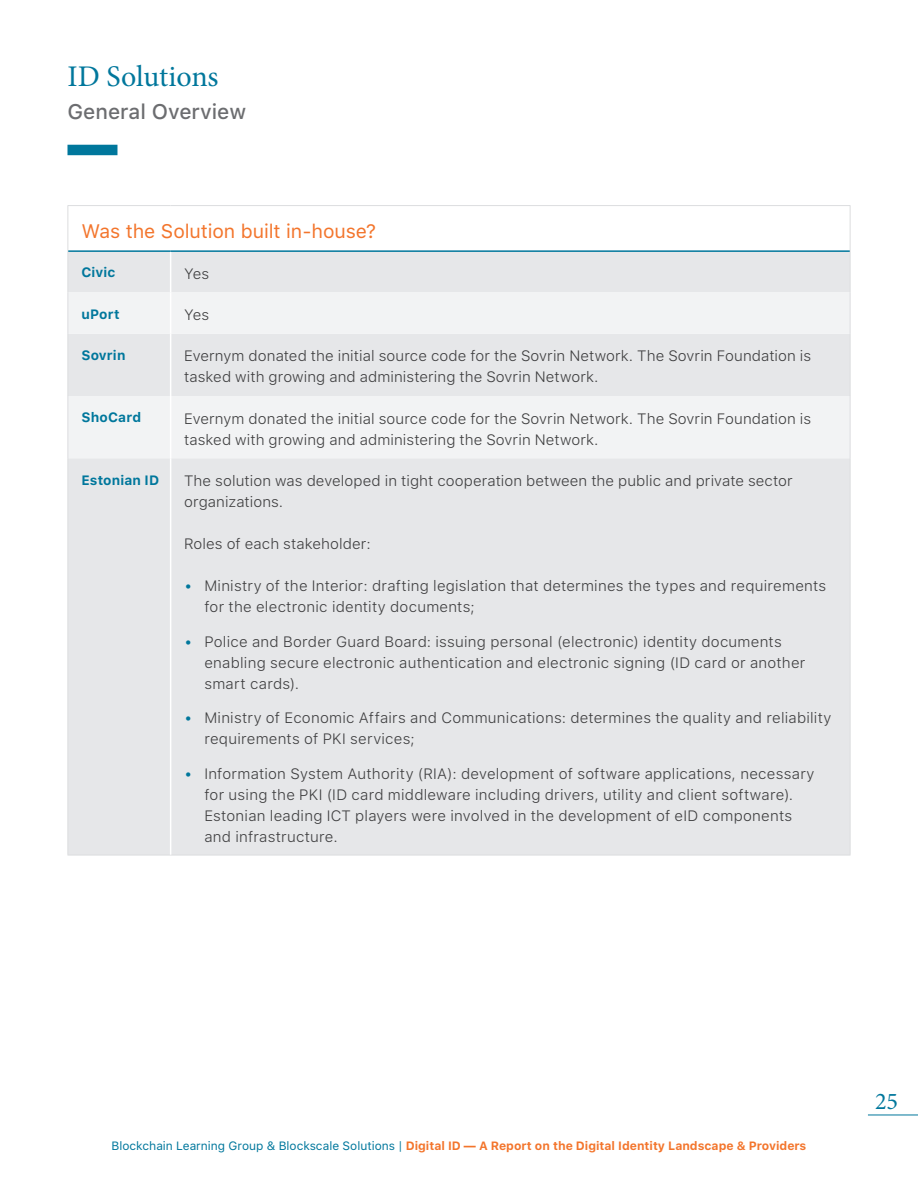
<style>
.page{position:relative;width:918px;height:1188px;background:#fff}
.page>*{position:absolute;margin:0;border:0;box-sizing:border-box;transform-origin:0 0}
.t1{font:30px "Minion Pro";letter-spacing:-.005em;color:#00779c}
.t2{font:24px "Minion Pro";color:#00779c}
.t3{font:500 21px "SF Pro Text";color:#6c6d70}
.t4{font:19.5px "SF Pro Text";letter-spacing:-.005em;color:#f3752c}
.t5{font:300 15px/21px "SF Pro Text";letter-spacing:.01em;color:#3e3e3f}
.t6{font:700 13.5px "SF Pro Text";letter-spacing:.015em;color:#00779c}
.t7{font:700 12px "SF Pro Text";color:#f3752c}
.s1{font-size:16.5px;color:#00779c}
.s2{font-weight:400;color:#00779c}
</style>
<div class="page">
<hr style="left:868px;top:1115px;width:50px;height:1px;background:#00779c">
<div style="left:69px;top:252px;width:781px;height:603px;background:#e6e7e9"></div>
<svg style="left:69px;top:292px;width:781px;height:166px;fill:#f2f3f4"></svg>
<hr style="left:68px;top:205px;width:103px;height:1px;background:#dcdddf">
<hr style="left:68px;top:206px;width:1px;height:45px;background:#dcdddf">
<hr style="left:171px;top:205px;width:679px;height:1px;background:#dcdddf">
<hr style="left:68px;top:251px;width:1px;height:41px;background:#dcdddf">
<hr style="left:68px;top:292px;width:1px;height:42px;background:#dcdddf">
<hr style="left:68px;top:334px;width:1px;height:62px;background:#dcdddf">
<hr style="left:68px;top:396px;width:1px;height:62px;background:#dcdddf">
<hr style="left:68px;top:458px;width:1px;height:397px;background:#dcdddf">
<hr style="left:68px;top:855px;width:103px;height:1px;background:#dcdddf">
<hr style="left:171px;top:855px;width:679px;height:1px;background:#dcdddf">
<hr style="left:850px;top:206px;width:1px;height:45px;background:#dcdddf">
<hr style="left:850px;top:251px;width:1px;height:41px;background:#dcdddf">
<hr style="left:850px;top:292px;width:1px;height:42px;background:#dcdddf">
<hr style="left:850px;top:334px;width:1px;height:62px;background:#dcdddf">
<hr style="left:850px;top:396px;width:1px;height:62px;background:#dcdddf">
<hr style="left:850px;top:458px;width:1px;height:397px;background:#dcdddf">
<hr style="left:170px;top:252px;width:1px;height:40px;background:#fff">
<hr style="left:170px;top:292px;width:1px;height:42px;background:#fff">
<hr style="left:170px;top:334px;width:1px;height:62px;background:#fff">
<hr style="left:170px;top:396px;width:1px;height:62px;background:#fff">
<hr style="left:170px;top:458px;width:1px;height:397px;background:#fff">
<hr style="left:68px;top:250px;width:103px;height:2px;background:#00779c">
<hr style="left:171px;top:250px;width:679px;height:2px;background:#00779c">
<div style="left:68px;top:145px;width:49px;height:10px;background:#00779c"></div>
<p class="t1" style="left:68px;top:56px;width:153px">ID Solutions</p>
<p class="t3" style="left:68px;top:96px;width:180px">General Overview</p>
<p class="t4" style="left:81px;top:217px;width:296px">Was the Solution built in-house?</p>
<p class="t6" style="left:81px;top:265px;width:36px">Civic</p>
<p class="t5" style="left:184px;top:264px;width:27px">Yes</p>
<p class="t6" style="left:81px;top:306px;width:40px">uPort</p>
<p class="t5" style="left:184px;top:305px;width:27px">Yes</p>
<p class="t6" style="left:81px;top:348px;width:46px">Sovrin</p>
<p class="t5" style="left:184px;top:346px;width:629px">Evernym donated the initial source code for the Sovrin Network. The Sovrin Foundation is tasked with growing and administering the Sovrin Network.</p>
<p class="t6" style="left:81px;top:410px;width:61px">ShoCard</p>
<p class="t5" style="left:184px;top:409px;width:629px">Evernym donated the initial source code for the Sovrin Network. The Sovrin Foundation is tasked with growing and administering the Sovrin Network.</p>
<p class="t6" style="left:81px;top:472px;width:79px">Estonian ID</p>
<p class="t5" style="left:184px;top:471px;width:610px">The solution was developed in tight cooperation between the public and private sector organizations.</p>
<p class="t5" style="left:184px;top:534px;width:188px">Roles of each stakeholder:</p>
<p class="t5" style="left:204px;top:576px;width:623px;text-indent:-20px"><span class="s1">•</span> Ministry of the Interior: drafting legislation that determines the types and requirements for the electronic identity documents;</p>
<p class="t5" style="left:204px;top:631px;width:603px;text-indent:-20px"><span class="s1">•</span> Police and Border Guard Board: issuing personal (electronic) identity documents enabling secure electronic authentication and electronic signing (ID card or another smart cards).</p>
<p class="t5" style="left:204px;top:708px;width:629px;text-indent:-20px"><span class="s1">•</span> Ministry of Economic Affairs and Communications: determines the quality and reliability requirements of PKI services;</p>
<p class="t5" style="left:204px;top:763px;width:612px;text-indent:-20px"><span class="s1">•</span> Information System Authority (RIA): development of software applications, necessary for using the PKI (ID card middleware including drivers, utility and client software).<br>Estonian leading ICT players were involved in the development of eID components and infrastructure.</p>
<p class="t7" style="left:112px;top:1139px;width:696px"><span class="s2">Blockchain Learning Group &amp; Blockscale Solutions |</span> Digital ID — A Report on the Digital Identity Landscape &amp; Providers</p>
<h2 class="t2" style="left:875px;top:1086px;width:25px">25</h2>
</div>
